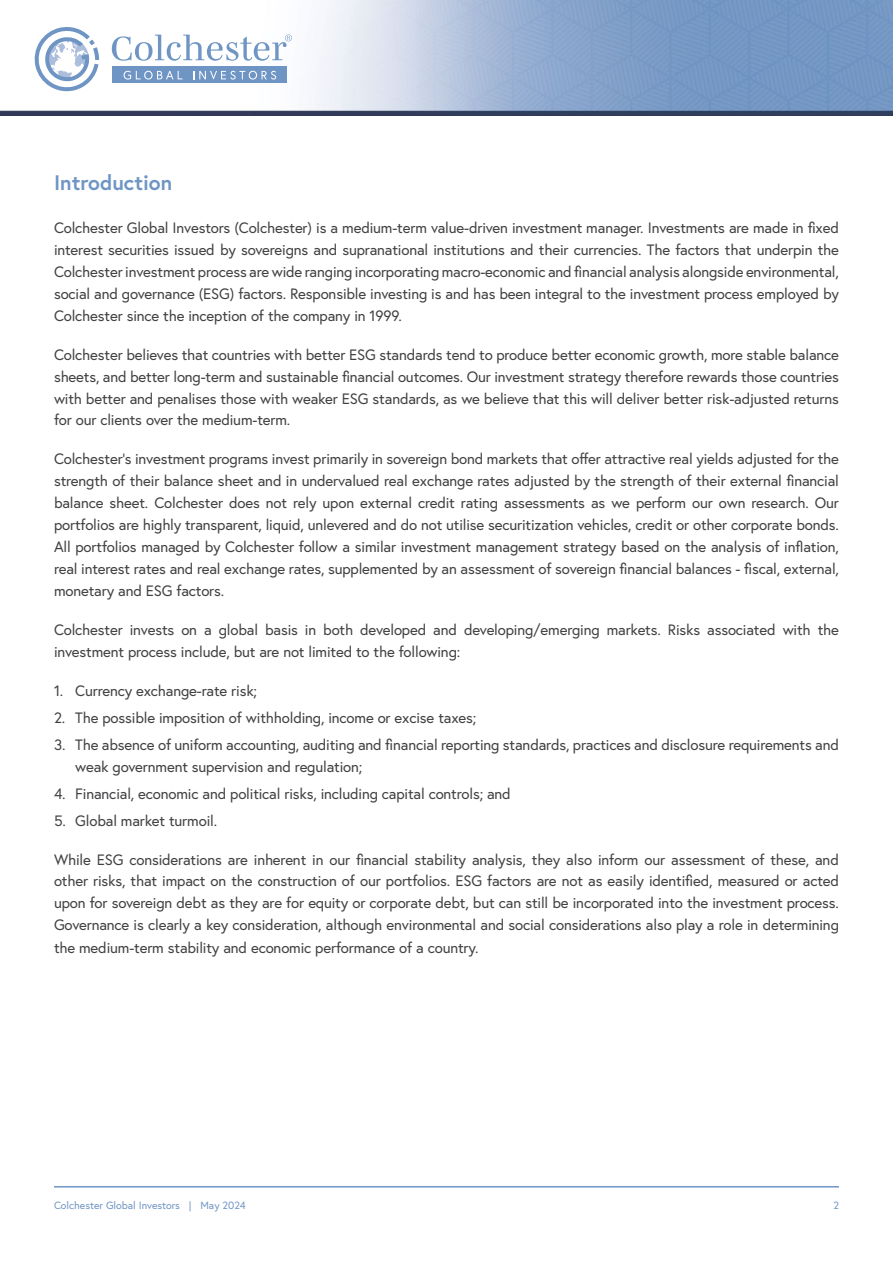
<style>
.page{position:relative;width:893px;height:1263px;background:#fff}
.page>*{position:absolute;margin:0;border:0;box-sizing:border-box;transform-origin:0 0}
.t1{font:700 21px "Europa";color:#6f95c5}
.t2{font:15px/21.9px "Europa";letter-spacing:-.01em;color:#414042;text-align:justify}
.t3{font:10.5px "Europa";color:#6f95c5}
</style>
<div class="page">
<hr style="left:54px;top:1186px;width:785px;height:1px;background:#6f95c5">
<img style="left:0;top:0;width:893px;height:115px">
<div style="left:112px;top:67px;width:175px;height:16px;background:#6f95c5"></div>
<svg style="left:35px;top:27px;width:64px;height:64px"></svg>
<svg style="left:124px;top:71px;width:58px;height:9px"></svg>
<svg style="left:193px;top:71px;width:83px;height:9px"></svg>
<svg style="left:112px;top:34px;width:180px;height:27px"></svg>
<h1 class="t1" style="left:54px;top:168px;width:120px">Introduction</h1>
<p class="t2" style="left:54px;top:217px;width:786px">Colchester Global Investors (Colchester) is a medium-term value-driven investment manager. Investments are made in fixed interest securities issued by sovereigns and supranational institutions and their currencies. The factors that underpin the Colchester investment process are wide ranging incorporating macro-economic and financial analysis alongside environmental, social and governance (ESG) factors. Responsible investing is and has been integral to the investment process employed by Colchester since the inception of the company in 1999.</p>
<p class="t2" style="left:54px;top:343px;width:787px">Colchester believes that countries with better ESG standards tend to produce better economic growth, more stable balance sheets, and better long-term and sustainable financial outcomes. Our investment strategy therefore rewards those countries with better and penalises those with weaker ESG standards, as we believe that this will deliver better risk-adjusted returns for our clients over the medium-term.</p>
<p class="t2" style="left:54px;top:448px;width:786px">Colchester’s investment programs invest primarily in sovereign bond markets that offer attractive real yields adjusted for the strength of their balance sheet and in undervalued real exchange rates adjusted by the strength of their external financial balance sheet. Colchester does not rely upon external credit rating assessments as we perform our own research. Our portfolios are highly transparent, liquid, unlevered and do not utilise securitization vehicles, credit or other corporate bonds.<br>All portfolios managed by Colchester follow a similar investment management strategy based on the analysis of inflation, real interest rates and real exchange rates, supplemented by an assessment of sovereign financial balances - fiscal, external, monetary and ESG factors.</p>
<p class="t2" style="left:54px;top:618px;width:786px">Colchester invests on a global basis in both developed and developing/emerging markets. Risks associated with the investment process include, but are not limited to the following:</p>
<p class="t2" style="left:54px;top:680px;width:205px">1. Currency exchange-rate risk;</p>
<p class="t2" style="left:54px;top:706px;width:424px">2. The possible imposition of withholding, income or excise taxes;</p>
<p class="t2" style="left:75px;top:733px;width:765px;line-height:22.5px;text-indent:-21px">3. The absence of uniform accounting, auditing and financial reporting standards, practices and disclosure requirements and weak government supervision and regulation;</p>
<p class="t2" style="left:54px;top:782px;width:458px">4. Financial, economic and political risks, including capital controls; and</p>
<p class="t2" style="left:54px;top:809px;width:163px">5. Global market turmoil.</p>
<p class="t2" style="left:54px;top:848px;width:786px">While ESG considerations are inherent in our financial stability analysis, they also inform our assessment of these, and other risks, that impact on the construction of our portfolios. ESG factors are not as easily identified, measured or acted upon for sovereign debt as they are for equity or corporate debt, but can still be incorporated into the investment process.<br>Governance is clearly a key consideration, although environmental and social considerations also play a role in determining the medium-term stability and economic performance of a country.</p>
<p class="t3" style="left:54px;top:1198px;width:193px">Colchester Global Investors | May 2024</p>
<p class="t3" style="left:833px;top:1198px;width:7px">2</p>
</div>
